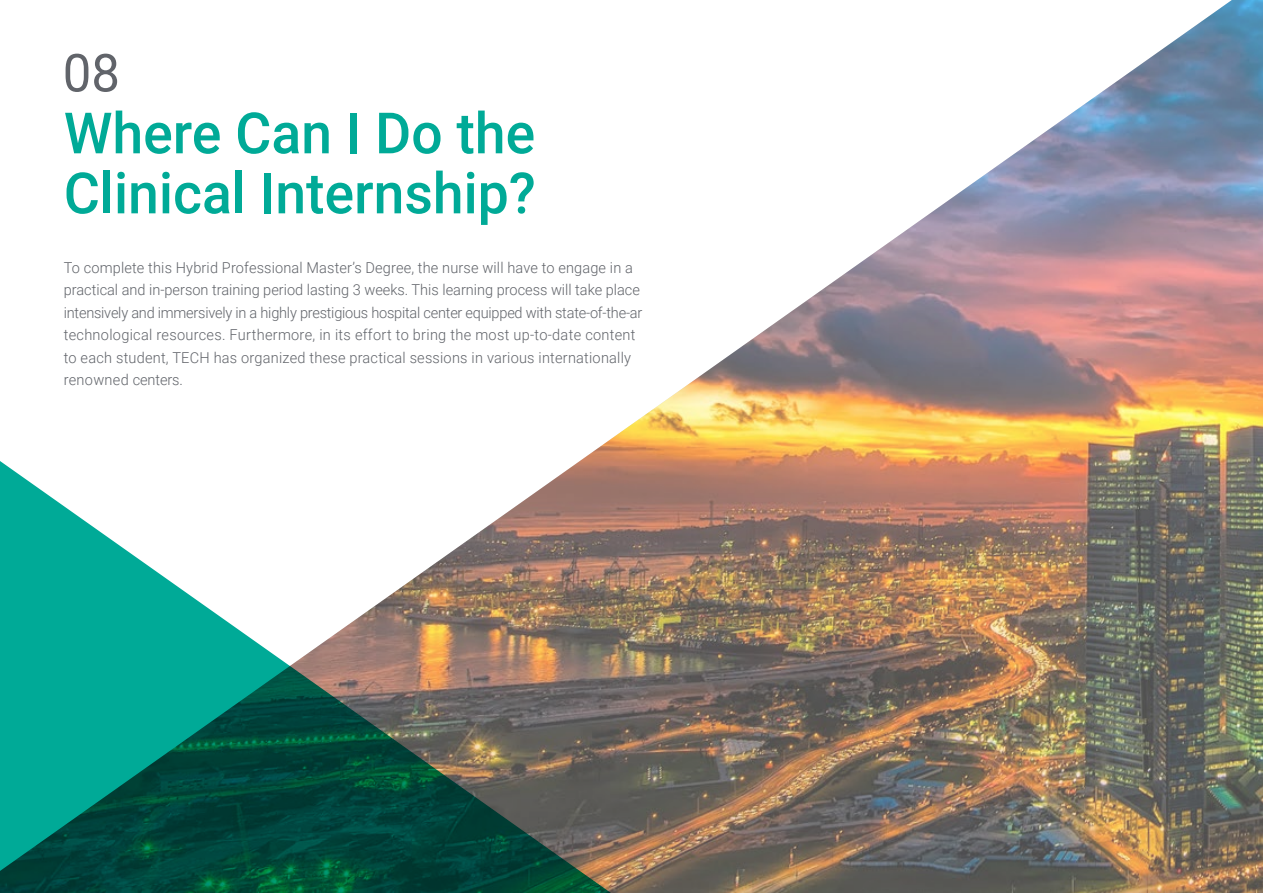
<style>
.page{position:relative;width:1263px;height:893px;background:#fff}
.page>*{position:absolute;margin:0;border:0;box-sizing:border-box;transform-origin:0 0}
.t1{font:500 57px/60px "Roboto";color:#00aa97}
.t2{font:52.5px "Roboto";color:#61646a}
.t3{font:300 15px/22.5px "Roboto";letter-spacing:.01em;color:#61646a}
</style>
<div class="page">
<img style="left:601px;top:0;width:662px;height:893px">
<svg style="left:0;top:446px;width:641px;height:447px"></svg>
<h2 class="t2" style="left:63px;top:36px;width:59px">08</h2>
<h1 class="t1" style="left:64px;top:101px;width:473px">Where Can I Do the<br>Clinical Internship?</h1>
<p class="t3" style="left:64px;top:255px;width:580px">To complete this Hybrid Professional Master’s Degree, the nurse will have to engage in a practical and in-person training period lasting 3 weeks. This learning process will take place intensively and immersively in a highly prestigious hospital center equipped with state-of-the-ar technological resources. Furthermore, in its effort to bring the most up-to-date content to each student, TECH has organized these practical sessions in various internationally renowned centers.</p>
</div>
